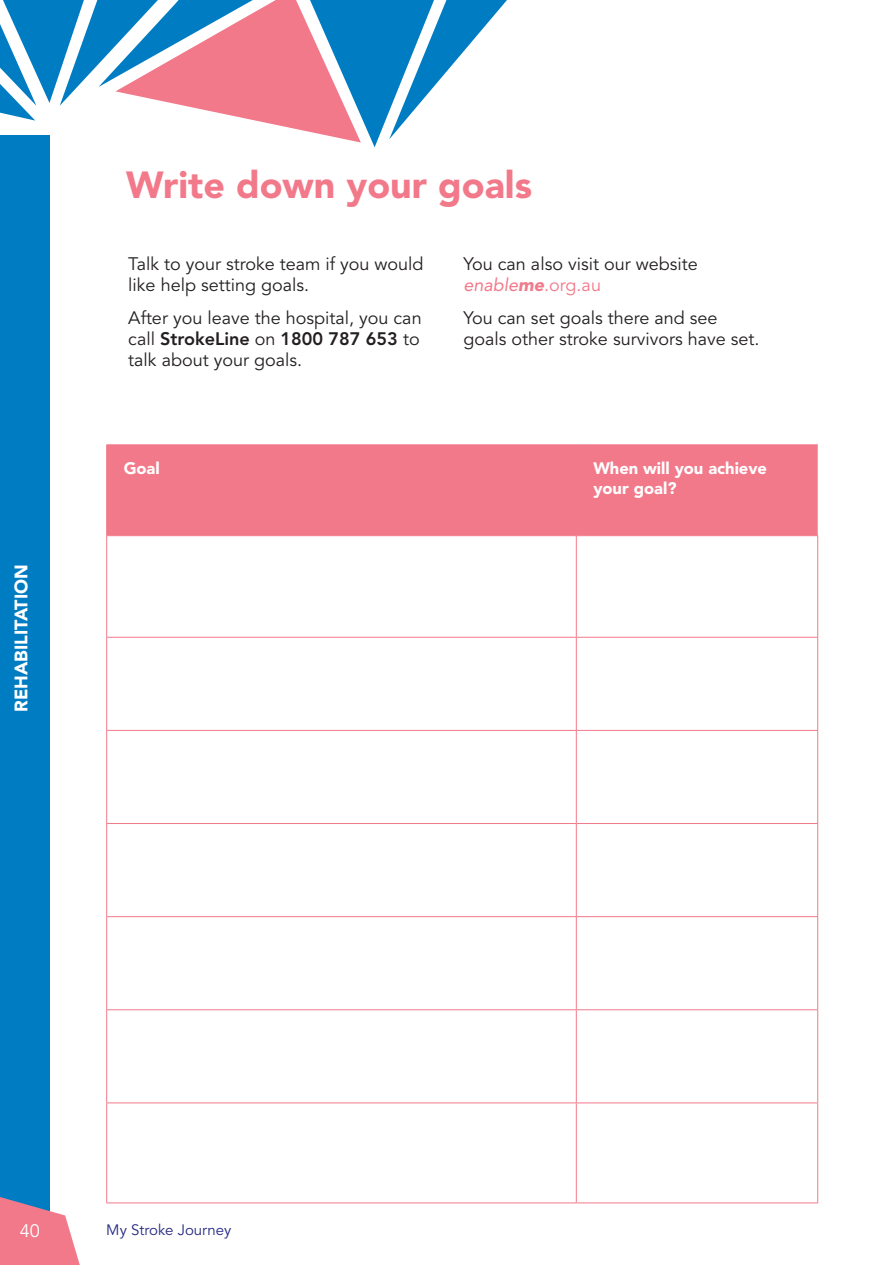
<style>
.page{position:relative;width:892px;height:1265px;background:#fff}
.page>*{position:absolute;margin:0;border:0;box-sizing:border-box;transform-origin:0 0}
.t1{font:900 37.5px "Avenir";color:#f2798a}
.t2{font:18px/21px "Avenir";color:#231f20}
.t3{font:900 18px "Avenir";color:#fff}
.t4{font:18px "Avenir";color:#fff}
.t5{font:900 16.5px/19.5px "Avenir";color:#fff}
.t6{font:15px "Avenir";color:#252982}
.s1{font-weight:800}
.s2{font-style:italic;color:#f2798a}
.s3{font-weight:900;font-style:italic;color:#f2798a}
.s4{color:#f2798a}
</style>
<div class="page">
<div style="left:0;top:135px;width:50px;height:1086px;background:#007cc2"></div>
<div style="left:107px;top:445px;width:710px;height:90px;background:#f2798a"></div>
<svg style="left:107px;top:536px;width:709px;height:666px"></svg>
<hr style="left:106px;top:536px;width:1px;height:101px;background:#f2798a">
<hr style="left:575px;top:536px;width:1px;height:101px;background:#f2798a">
<hr style="left:816px;top:536px;width:1px;height:101px;background:#f2798a">
<hr style="left:106px;top:637px;width:470px;height:1px;background:#f2798a">
<hr style="left:106px;top:638px;width:1px;height:92px;background:#f2798a">
<hr style="left:576px;top:637px;width:241px;height:1px;background:#f2798a">
<hr style="left:575px;top:638px;width:1px;height:92px;background:#f2798a">
<hr style="left:816px;top:638px;width:1px;height:92px;background:#f2798a">
<hr style="left:106px;top:730px;width:470px;height:1px;background:#f2798a">
<hr style="left:106px;top:731px;width:1px;height:92px;background:#f2798a">
<hr style="left:576px;top:730px;width:241px;height:1px;background:#f2798a">
<hr style="left:575px;top:731px;width:1px;height:92px;background:#f2798a">
<hr style="left:816px;top:731px;width:1px;height:92px;background:#f2798a">
<hr style="left:106px;top:823px;width:470px;height:1px;background:#f2798a">
<hr style="left:106px;top:824px;width:1px;height:92px;background:#f2798a">
<hr style="left:576px;top:823px;width:241px;height:1px;background:#f2798a">
<hr style="left:575px;top:824px;width:1px;height:92px;background:#f2798a">
<hr style="left:816px;top:824px;width:1px;height:92px;background:#f2798a">
<hr style="left:106px;top:916px;width:470px;height:1px;background:#f2798a">
<hr style="left:106px;top:917px;width:1px;height:92px;background:#f2798a">
<hr style="left:576px;top:916px;width:241px;height:1px;background:#f2798a">
<hr style="left:575px;top:917px;width:1px;height:92px;background:#f2798a">
<hr style="left:816px;top:917px;width:1px;height:92px;background:#f2798a">
<hr style="left:106px;top:1009px;width:470px;height:1px;background:#f2798a">
<hr style="left:106px;top:1010px;width:1px;height:92px;background:#f2798a">
<hr style="left:576px;top:1009px;width:241px;height:1px;background:#f2798a">
<hr style="left:575px;top:1010px;width:1px;height:92px;background:#f2798a">
<hr style="left:816px;top:1010px;width:1px;height:92px;background:#f2798a">
<hr style="left:106px;top:1102px;width:470px;height:1px;background:#f2798a">
<hr style="left:106px;top:1103px;width:1px;height:99px;background:#f2798a">
<hr style="left:576px;top:1102px;width:241px;height:1px;background:#f2798a">
<hr style="left:575px;top:1103px;width:1px;height:99px;background:#f2798a">
<hr style="left:816px;top:1103px;width:1px;height:99px;background:#f2798a">
<hr style="left:106px;top:1202px;width:470px;height:1px;background:#f2798a">
<hr style="left:576px;top:1202px;width:241px;height:1px;background:#f2798a">
<hr style="left:106px;top:444px;width:470px;height:1px;background:#f2798a">
<hr style="left:106px;top:445px;width:1px;height:90px;background:#f2798a">
<hr style="left:576px;top:444px;width:241px;height:1px;background:#f2798a">
<hr style="left:106px;top:535px;width:470px;height:1px;background:#f2798a">
<hr style="left:576px;top:535px;width:241px;height:1px;background:#f2798a">
<svg style="left:0;top:0;width:507px;height:147px"></svg>
<svg style="left:0;top:1197px;width:80px;height:68px"></svg>
<p class="t3" style="left:10px;top:712px;width:149px;rotate:-90deg">REHABILITATION</p>
<h1 class="t1" style="left:126px;top:162px;width:407px">Write down your goals</h1>
<p class="t2" style="left:128px;top:253px;width:297px">Talk to your stroke team if you would like help setting goals.</p>
<p class="t2" style="left:128px;top:308px;width:295px;text-align:justify">After you leave the hospital, you can call <span class="s1">StrokeLine</span> on <span class="s1">1800 787 653</span> to talk about your goals.</p>
<p class="t2" style="left:463px;top:253px;width:236px">You can also visit our website <span class="s2">enable</span><span class="s3">me</span><span class="s4">.org.au</span></p>
<p class="t2" style="left:463px;top:308px;width:297px">You can set goals there and see goals other stroke survivors have set.</p>
<p class="t5" style="left:124px;top:459px;width:38px">Goal</p>
<p class="t5" style="left:593px;top:459px;width:175px">When will you achieve your goal?</p>
<p class="t4" style="left:20px;top:1220px;width:22px">40</p>
<p class="t6" style="left:106px;top:1221px;width:127px">My Stroke Journey</p>
</div>
